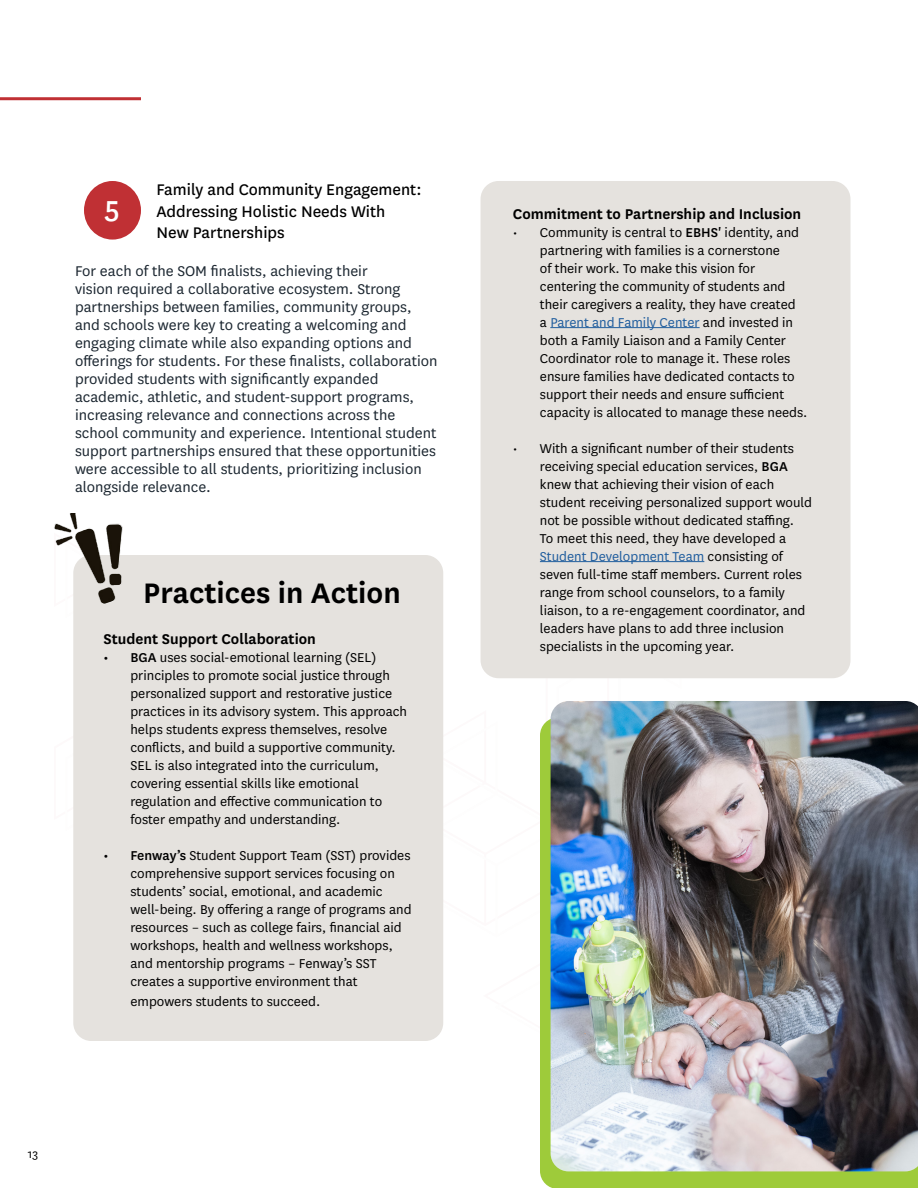
<style>
.page{position:relative;width:918px;height:1188px;background:#fff}
.page>*{position:absolute;margin:0;border:0;box-sizing:border-box;transform-origin:0 0}
.t1{font:600 33px "National";color:#000}
.t2{font:500 33px "National";color:#fff}
.t3{font:18px/21.6px "National";color:#000}
.Body_Text{font:16.5px/18px "National";color:#1b2630}
.t4{font:600 16.5px "National";color:#000}
.t5{font:15px/18px "National";color:#000}
.t6{font:13.5px "National";color:#000}
.s1{font-weight:500}
.s2{color:#215e9e}
</style>
<div class="page">
<div style="left:73px;top:555px;width:370px;height:486px;background:#e5e2de;border-radius:18px"></div>
<div style="left:84px;top:181px;width:57px;height:59px;background:#c03034;border-radius:50%"></div>
<div style="left:481px;top:181px;width:370px;height:497px;background:#e5e2de;border-radius:18px"></div>
<hr style="left:550px;top:327px;width:150px;height:1px;background:#215e9e">
<hr style="left:540px;top:561px;width:164px;height:1px;background:#215e9e">
<img style="left:54px;top:514px;width:69px;height:90px">
<svg style="left:540px;top:717px;width:378px;height:471px;background:#9fca40"></svg>
<img style="left:551px;top:701px;width:367px;height:470px">
<hr style="left:0;top:97px;width:141px;height:3px;background:#c03034">
<p class="t3" style="left:156px;top:178px;width:267px">Family and Community Engagement:<br>Addressing Holistic Needs With<br>New Partnerships</p>
<p class="Body_Text" style="left:75px;top:261px;width:364px">For each of the SOM finalists, achieving their<br>vision required a collaborative ecosystem. Strong partnerships between families, community groups, and schools were key to creating a welcoming and engaging climate while also expanding options and offerings for students. For these finalists, collaboration provided students with significantly expanded academic, athletic, and student-support programs, increasing relevance and connections across the school community and experience. Intentional student support partnerships ensured that these opportunities were accessible to all students, prioritizing inclusion alongside relevance.</p>
<p class="t2" style="left:104px;top:185px;width:17px">5</p>
<p class="t1" style="left:143px;top:570px;width:259px">Practices in Action</p>
<p class="t4" style="left:103px;top:627px;width:214px">Student Support Collaboration</p>
<p class="t5" style="left:130px;top:648px;width:278px;text-indent:-27px"><span class="s1">• BGA</span> uses social-emotional learning (SEL) principles to promote social justice through personalized support and restorative justice practices in its advisory system. This approach helps students express themselves, resolve conflicts, and build a supportive community.<br>SEL is also integrated into the curriculum, covering essential skills like emotional regulation and effective communication to foster empathy and understanding.</p>
<p class="t5" style="left:130px;top:846px;width:283px;text-indent:-27px"><span class="s1">• Fenway’s</span> Student Support Team (SST) provides comprehensive support services focusing on students’ social, emotional, and academic well-being. By offering a range of programs and resources – such as college fairs, financial aid workshops, health and wellness workshops, and mentorship programs – Fenway’s SST creates a supportive environment that</p>
<p class="t5" style="left:130px;top:991px;width:191px">empowers students to succeed.</p>
<p class="t6" style="left:28px;top:1145px;width:12px">13</p>
<p class="t4" style="left:513px;top:203px;width:290px">Commitment to Partnership and Inclusion</p>
<p class="t5" style="left:540px;top:223px;width:269px;text-indent:-27px">• Community is central to <span class="s1">EBHS'</span> identity, and partnering with families is a cornerstone<br>of their work. To make this vision for centering the community of students and their caregivers a reality, they have created<br>a <span class="s2">Parent and Family Center</span> and invested in both a Family Liaison and a Family Center Coordinator role to manage it. These roles ensure families have dedicated contacts to support their needs and ensure sufficient capacity is allocated to manage these needs.</p>
<p class="t5" style="left:540px;top:439px;width:274px;text-indent:-27px">• With a significant number of their students receiving special education services, <span class="s1">BGA </span>knew that achieving their vision of each student receiving personalized support would not be possible without dedicated staffing.<br>To meet this need, they have developed a <span class="s2">Student Development Team</span> consisting of seven full-time staff members. Current roles range from school counselors, to a family liaison, to a re-engagement coordinator, and leaders have plans to add three inclusion specialists in the upcoming year.</p>
</div>
